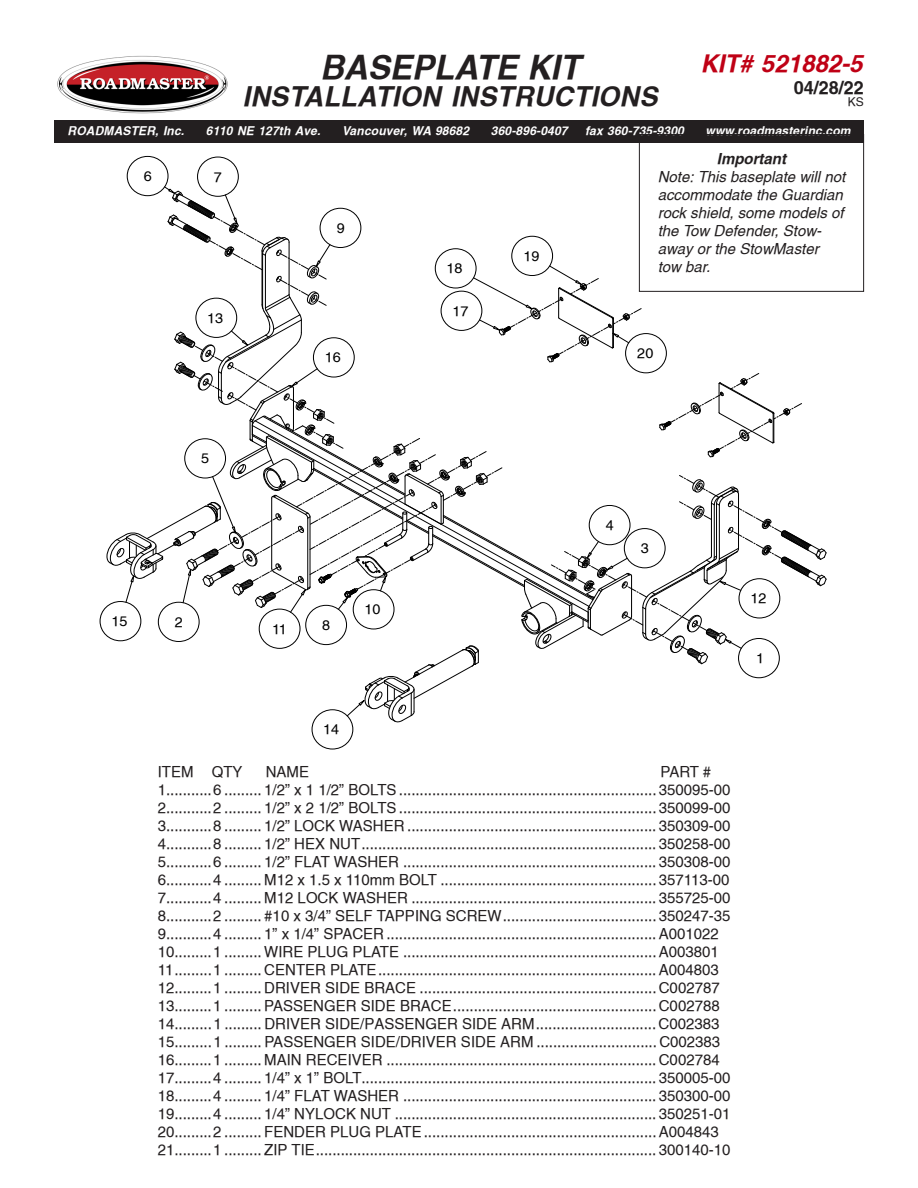
<style>
.page{position:relative;width:918px;height:1188px;background:#fff}
.page>*{position:absolute;margin:0;border:0;box-sizing:border-box;transform-origin:0 0}
.t1{font:italic 700 33px "Switzerland";color:#231f20}
.t2{font:italic 700 27px "Switzerland";letter-spacing:.015em;color:#231f20}
.t3{font:italic 700 24px "Switzerland";color:#bf0015}
.t4{font:700 18px "Switzerland";color:#231f20}
.t5{font:15px "Switzerland";color:#231f20}
.t6{font:italic 15px/18px "Switzerland";color:#231f20}
.t7{font:italic 700 15px "Switzerland";color:#231f20}
.t8{font:13.8px "Switzerland";color:#000;scale:1.04 1}
.t9{font:italic 700 12px "Switzerland";letter-spacing:.015em;color:#fff}
.t10{font:12px "Switzerland";color:#231f20}
</style>
<div class="page">
<div style="left:54px;top:121px;width:810px;height:22px;background:#231f20"></div>
<img style="left:57px;top:55px;width:171px;height:59px">
<div style="left:639px;top:134px;width:225px;height:158px;border:1px solid #231f20"></div>
<div style="left:127px;top:156px;width:41px;height:40px;border:1px solid #000;border-radius:50%"></div>
<div style="left:197px;top:157px;width:42px;height:40px;border:1px solid #000;border-radius:50%"></div>
<div style="left:312px;top:710px;width:41px;height:39px;border:1px solid #000;border-radius:50%"></div>
<div style="left:100px;top:601px;width:41px;height:40px;border:1px solid #000;border-radius:50%"></div>
<svg style="left:106px;top:186px;width:721px;height:538px"></svg>
<div style="left:625px;top:333px;width:42px;height:40px;border:1px solid #000;border-radius:50%"></div>
<h1 class="t1" style="left:320px;top:48px;width:261px">BASEPLATE KIT</h1>
<h2 class="t2" style="left:243px;top:80px;width:417px">INSTALLATION INSTRUCTIONS</h2>
<h3 class="t3" style="left:701px;top:49px;width:163px">KIT# 521882-5</h3>
<p class="t4" style="left:794px;top:76px;width:72px">04/28/22</p>
<p class="t10" style="left:848px;top:94px;width:18px">KS</p>
<p class="t9" style="left:68px;top:124px;width:118px">ROADMASTER, Inc.</p>
<p class="t9" style="left:206px;top:124px;width:116px">6110 NE 127th Ave.</p>
<p class="t9" style="left:342px;top:124px;width:129px">Vancouver, WA 98682</p>
<p class="t9" style="left:491px;top:124px;width:78px">360-896-0407</p>
<p class="t9" style="left:585px;top:124px;width:100px">fax 360-735-9300</p>
<p class="t9" style="left:706px;top:124px;width:146px">www.roadmasterinc.com</p>
<p class="t7" style="left:717px;top:150px;width:71px">Important</p>
<p class="t6" style="left:658px;top:167px;width:189px">Note: This baseplate will not accommodate the Guardian rock shield, some models of the Tow Defender, Stow&shy;away or the StowMaster tow bar.</p>
<p class="t8" style="left:144px;top:168px;width:9px">6</p>
<p class="t8" style="left:214px;top:168px;width:9px">7</p>
<p class="t8" style="left:337px;top:220px;width:9px">9</p>
<p class="t8" style="left:523px;top:248px;width:17px">19</p>
<p class="t8" style="left:447px;top:260px;width:17px">18</p>
<p class="t8" style="left:207px;top:310px;width:17px">13</p>
<p class="t8" style="left:325px;top:349px;width:17px">16</p>
<p class="t8" style="left:452px;top:303px;width:17px">17</p>
<p class="t8" style="left:637px;top:345px;width:17px">20</p>
<p class="t8" style="left:111px;top:613px;width:17px">15</p>
<p class="t8" style="left:201px;top:450px;width:9px">5</p>
<p class="t8" style="left:175px;top:614px;width:9px">2</p>
<p class="t8" style="left:272px;top:621px;width:16px">11</p>
<p class="t8" style="left:322px;top:617px;width:9px">8</p>
<p class="t8" style="left:365px;top:601px;width:17px">10</p>
<p class="t8" style="left:606px;top:517px;width:9px">4</p>
<p class="t8" style="left:641px;top:540px;width:9px">3</p>
<p class="t8" style="left:750px;top:590px;width:17px">12</p>
<p class="t8" style="left:756px;top:650px;width:9px">1</p>
<p class="t8" style="left:323px;top:721px;width:17px">14</p>
<p class="t5" style="left:158px;top:762px;width:86px">ITEM QTY</p>
<p class="t5" style="left:266px;top:762px;width:45px">NAME</p>
<p class="t5" style="left:660px;top:762px;width:52px">PART #</p>
<p class="t5" style="left:158px;top:780px;width:574px">1...........6 ......... 1/2” x 1 1/2” BOLTS.............................................................. 350095-00</p>
<p class="t5" style="left:158px;top:798px;width:574px">2...........2 ......... 1/2” x 2 1/2” BOLTS.............................................................. 350099-00</p>
<p class="t5" style="left:158px;top:816px;width:574px">3...........8 ......... 1/2” LOCK WASHER ............................................................ 350309-00</p>
<p class="t5" style="left:158px;top:834px;width:574px">4...........8 ......... 1/2” HEX NUT....................................................................... 350258-00</p>
<p class="t5" style="left:158px;top:852px;width:574px">5...........6 ......... 1/2” FLAT WASHER ............................................................. 350308-00</p>
<p class="t5" style="left:158px;top:870px;width:573px">6...........4 ......... M12 x 1.5 x 110mm BOLT .................................................... 357113-00</p>
<p class="t5" style="left:158px;top:888px;width:574px">7...........4 ......... M12 LOCK WASHER ........................................................... 355725-00</p>
<p class="t5" style="left:158px;top:906px;width:574px">8...........2 ......... #10 x 3/4” SELF TAPPING SCREW..................................... 350247-35</p>
<p class="t5" style="left:158px;top:924px;width:563px">9...........4 ......... 1” x 1/4” SPACER .................................................................A001022</p>
<p class="t5" style="left:158px;top:942px;width:563px">10.........1 ......... WIRE PLUG PLATE .............................................................A003801</p>
<p class="t5" style="left:158px;top:960px;width:563px">11.........1 ......... CENTER PLATE...................................................................A004803</p>
<p class="t5" style="left:158px;top:978px;width:563px">12.........1 ......... DRIVER SIDE BRACE ......................................................... C002787</p>
<p class="t5" style="left:158px;top:996px;width:563px">13.........1 ......... PASSENGER SIDE BRACE................................................. C002788</p>
<p class="t5" style="left:158px;top:1014px;width:563px">14.........1 ......... DRIVER SIDE/PASSENGER SIDE ARM ............................. C002383</p>
<p class="t5" style="left:158px;top:1032px;width:564px">15.........1 ......... PASSENGER SIDE/DRIVER SIDE ARM ............................. C002383</p>
<p class="t5" style="left:158px;top:1050px;width:563px">16.........1 ......... MAIN RECEIVER ................................................................. C002784</p>
<p class="t5" style="left:158px;top:1068px;width:574px">17.........4 ......... 1/4” x 1” BOLT....................................................................... 350005-00</p>
<p class="t5" style="left:158px;top:1086px;width:574px">18.........4 ......... 1/4” FLAT WASHER ............................................................. 350300-00</p>
<p class="t5" style="left:158px;top:1104px;width:574px">19.........4 ......... 1/4” NYLOCK NUT ............................................................... 350251-01</p>
<p class="t5" style="left:158px;top:1122px;width:563px">20.........2 ......... FENDER PLUG PLATE........................................................A004843</p>
<p class="t5" style="left:158px;top:1140px;width:574px">21.........1 ......... ZIP TIE.................................................................................. 300140-10</p>
</div>
